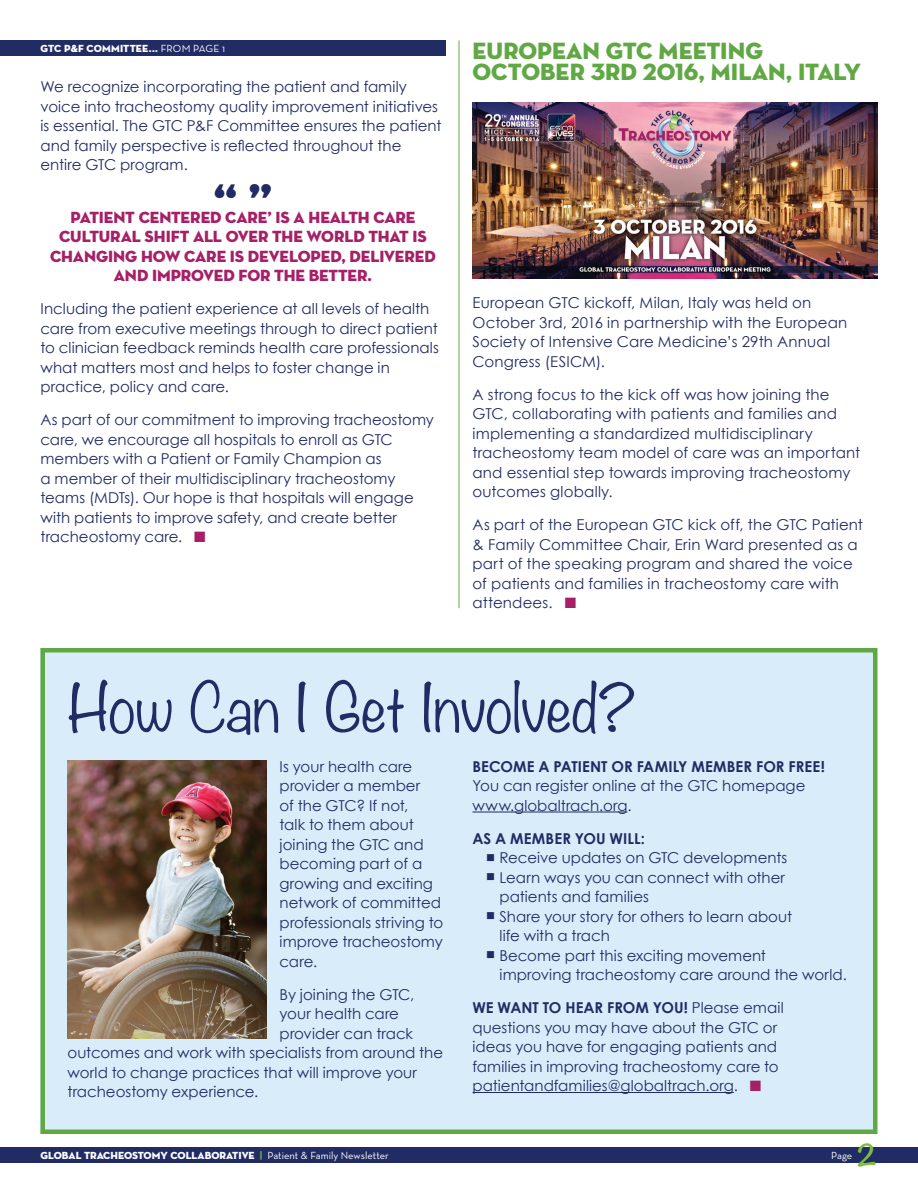
<style>
.page{position:relative;width:918px;height:1188px;background:#fff}
.page>*{position:absolute;margin:0;border:0;box-sizing:border-box;transform-origin:0 0}
.t1{font:300 60px "Noteworthy";letter-spacing:-.015em;color:#212b64}
.t2{font:48px "Neutraface Display Titling";color:#212b64}
.t3{font:700 27px "Noteworthy";color:#7fbd41}
.t4{font:24px/21px "Neutraface Display Titling";color:#60a844}
.t5{font:16.5px/19.5px "Neutraface Display Titling";letter-spacing:-.01em;color:#a62067;text-align:center}
.t6{font:15px/19.5px "Century Gothic";letter-spacing:.005em;color:#212b64}
.t7{font:700 15px "Century Gothic";letter-spacing:.005em;color:#212b64}
.t8{font:10.5px "Neutraface Display Titling";color:#fff}
.t9{font:10.5px "Neutra Text";color:#fff}
.s1{font-family:"Neutra Text"}
.s2{color:#a62067}
.s3{font-weight:700}
.s4{color:#60a844}
</style>
<div class="page">
<div style="left:40px;top:648px;width:838px;height:486px;background:#d8edf9"></div>
<div style="left:0;top:1148px;width:918px;height:15px;background:#212b64"></div>
<div style="left:0;top:40px;width:446px;height:16px;background:#212b64"></div>
<img style="left:472px;top:102px;width:406px;height:177px">
<div style="left:40px;top:648px;width:838px;height:486px;border:4px solid #60a844"></div>
<hr style="left:472px;top:812px;width:155px;height:1px;background:#212b64">
<hr style="left:472px;top:1092px;width:262px;height:1px;background:#212b64">
<img style="left:67px;top:760px;width:199px;height:278px">
<hr style="left:459px;top:40px;width:1px;height:568px;background:#60a844">
<p class="t8" style="left:40px;top:42px;width:186px">GTC P&amp;F COMMITTEE... <span class="s1">FROM PAGE 1</span></p>
<h3 class="t4" style="left:472px;top:41px;width:390px">EUROPEAN GTC MEETING<br>OCTOBER 3RD 2016, MILAN, ITALY</h3>
<p class="t6" style="left:40px;top:77px;width:403px">We recognize incorporating the patient and family voice into tracheostomy quality improvement initiatives is essential. The GTC P&amp;F Committee ensures the patient and family perspective is reflected throughout the entire GTC program.</p>
<p class="t5" style="left:70px;top:207px;width:347px">PATIENT CENTERED CARE’ IS A HEALTH CARE</p>
<h2 class="t2" style="left:213px;top:170px;width:61px">“ ”</h2>
<p class="t5" style="left:50px;top:227px;width:387px">CULTURAL SHIFT ALL OVER THE WORLD THAT IS<br>CHANGING HOW CARE IS DEVELOPED, DELIVERED<br>AND IMPROVED FOR THE BETTER.</p>
<p class="t6" style="left:40px;top:299px;width:400px">Including the patient experience at all levels of health care from executive meetings through to direct patient to clinician feedback reminds health care professionals what matters most and helps to foster change in practice, policy and care.</p>
<p class="t6" style="left:40px;top:410px;width:395px">As part of our commitment to improving tracheostomy care, we encourage all hospitals to enroll as GTC members with a Patient or Family Champion as<br>a member of their multidisciplinary tracheostomy teams (MDTs). Our hope is that hospitals will engage with patients to improve safety, and create better tracheostomy care. <span class="s2">■</span></p>
<p class="t6" style="left:472px;top:293px;width:376px">European GTC kickoff, Milan, Italy was held on October 3rd, 2016 in partnership with the European Society of Intensive Care Medicine’s 29th Annual Congress (ESICM).</p>
<p class="t6" style="left:472px;top:384px;width:389px">A strong focus to the kick off was how joining the GTC, collaborating with patients and families and implementing a standardized multidisciplinary tracheostomy team model of care was an important and essential step towards improving tracheostomy outcomes globally.</p>
<p class="t6" style="left:472px;top:515px;width:392px">As part of the European GTC kick off, the GTC Patient &amp; Family Committee Chair, Erin Ward presented as a part of the speaking program and shared the voice of patients and families in tracheostomy care with attendees. <span class="s2">■</span></p>
<h1 class="t1" style="left:68px;top:655px;width:570px">How Can I Get Involved?</h1>
<p class="t7" style="left:472px;top:756px;width:354px">BECOME A PATIENT OR FAMILY MEMBER FOR FREE!</p>
<p class="t6" style="left:472px;top:775px;width:335px">You can register online at the GTC homepage www.globaltrach.org.</p>
<p class="t7" style="left:472px;top:828px;width:174px">AS A MEMBER YOU WILL:</p>
<p class="t6" style="left:486px;top:847px;width:303px">■ Receive updates on GTC developments</p>
<p class="t6" style="left:500px;top:867px;width:287px;text-indent:-14px">■ Learn ways you can connect with other patients and families</p>
<p class="t6" style="left:500px;top:906px;width:294px;text-indent:-14px">■ Share your story for others to learn about life with a trach</p>
<p class="t6" style="left:500px;top:945px;width:349px;text-indent:-14px">■ Become part this exciting movement<br>improving tracheostomy care around the world.</p>
<p class="t6" style="left:473px;top:997px;width:313px"><span class="s3">WE WANT TO HEAR FROM YOU!</span> Please email questions you may have about the GTC or ideas you have for engaging patients and families in improving tracheostomy care to patientandfamilies@globaltrach.org. <span class="s2">■</span></p>
<p class="t6" style="left:280px;top:756px;width:165px">Is your health care provider a member<br>of the GTC? If not,<br>talk to them about joining the GTC and becoming part of a growing and exciting network of committed professionals striving to improve tracheostomy care.</p>
<p class="t6" style="left:280px;top:984px;width:136px">By joining the GTC,</p>
<p class="t6" style="left:280px;top:1003px;width:121px">your health care</p>
<p class="t6" style="left:280px;top:1023px;width:135px">provider can track</p>
<p class="t6" style="left:68px;top:1042px;width:377px">outcomes and work with specialists from around the</p>
<p class="t6" style="left:68px;top:1062px;width:351px">world to change practices that will improve your</p>
<p class="t6" style="left:68px;top:1081px;width:192px">tracheostomy experience.</p>
<p class="t8" style="left:40px;top:1149px;width:350px">GLOBAL TRACHEOSTOMY COLLABORATIVE <span class="s4">|</span> <span class="s1">Patient &amp; Family Newsletter</span></p>
<p class="t9" style="left:831px;top:1149px;width:23px">Page</p>
<h3 class="t3" style="left:857px;top:1132px;width:22px">2</h3>
</div>
